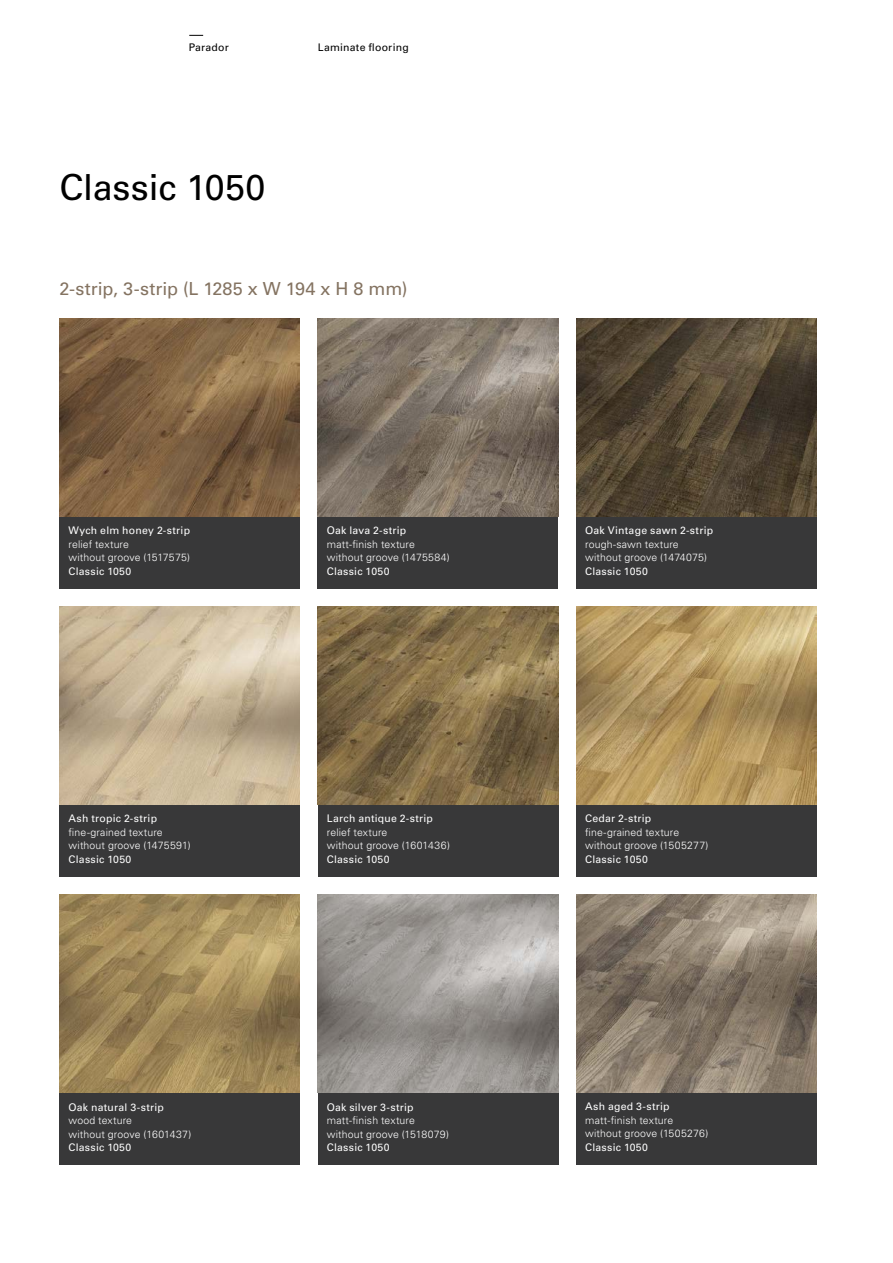
<style>
.page{position:relative;width:893px;height:1263px;background:#fff}
.page>*{position:absolute;margin:0;border:0;box-sizing:border-box;transform-origin:0 0}
.t1{font:36px "Univers LT Pro 55 Roman";letter-spacing:-.005em;color:#000}
.t2{font:18px "Univers LT Pro 55 Roman";color:#847361}
.t3{font:300 10.5px/13.5px "Univers LT Pro 45";letter-spacing:.01em;color:#fff}
.t4{font:10.5px "Univers LT Pro 55 Roman";letter-spacing:.025em;color:#fff}
.t5{font:10.5px "Univers LT Pro 55 Roman";letter-spacing:.02em;color:#000}
</style>
<div class="page">
<div style="left:318px;top:1092px;width:240px;height:72px;background:#383839"></div>
<div style="left:576px;top:516px;width:240px;height:72px;background:#383839"></div>
<div style="left:60px;top:804px;width:240px;height:72px;background:#383839"></div>
<div style="left:60px;top:516px;width:240px;height:72px;background:#383839"></div>
<div style="left:60px;top:1092px;width:240px;height:72px;background:#383839"></div>
<div style="left:576px;top:1092px;width:240px;height:72px;background:#383839"></div>
<div style="left:318px;top:804px;width:240px;height:72px;background:#383839"></div>
<div style="left:318px;top:516px;width:240px;height:72px;background:#383839"></div>
<div style="left:576px;top:804px;width:240px;height:72px;background:#383839"></div>
<img style="left:576px;top:606px;width:240px;height:198px">
<img style="left:60px;top:318px;width:240px;height:198px">
<img style="left:60px;top:894px;width:240px;height:198px">
<img style="left:318px;top:318px;width:240px;height:198px">
<img style="left:576px;top:318px;width:240px;height:198px">
<img style="left:318px;top:894px;width:240px;height:198px">
<img style="left:60px;top:606px;width:240px;height:198px">
<img style="left:318px;top:606px;width:240px;height:198px">
<img style="left:576px;top:894px;width:240px;height:198px">
<svg style="left:189px;top:35px;width:14px;height:1px"></svg>
<p class="t5" style="left:189px;top:41px;width:42px">Parador</p>
<p class="t5" style="left:318px;top:41px;width:92px">Laminate flooring</p>
<h1 class="t1" style="left:60px;top:166px;width:207px">Classic 1050</h1>
<h2 class="t2" style="left:60px;top:278px;width:350px">2-strip, 3-strip (L 1285 x W 194 x H 8 mm)</h2>
<p class="t4" style="left:69px;top:524px;width:123px">Wych elm honey 2-strip</p>
<p class="t3" style="left:69px;top:537px;width:123px">relief texture<br>without groove (1517575)</p>
<p class="t4" style="left:69px;top:565px;width:64px">Classic 1050</p>
<p class="t4" style="left:69px;top:812px;width:90px">Ash tropic 2-strip</p>
<p class="t3" style="left:69px;top:825px;width:123px">fine-grained texture without groove (1475591)</p>
<p class="t4" style="left:69px;top:853px;width:64px">Classic 1050</p>
<p class="t4" style="left:69px;top:1100px;width:97px">Oak natural 3-strip</p>
<p class="t3" style="left:69px;top:1113px;width:124px">wood texture<br>without groove (1601437)</p>
<p class="t4" style="left:69px;top:1141px;width:64px">Classic 1050</p>
<p class="t4" style="left:327px;top:524px;width:81px">Oak lava 2-strip</p>
<p class="t3" style="left:327px;top:537px;width:125px">matt-finish texture without groove (1475584)</p>
<p class="t4" style="left:327px;top:565px;width:64px">Classic 1050</p>
<p class="t4" style="left:327px;top:812px;width:108px">Larch antique 2-strip</p>
<p class="t3" style="left:327px;top:825px;width:125px">relief texture<br>without groove (1601436)</p>
<p class="t4" style="left:327px;top:853px;width:64px">Classic 1050</p>
<p class="t4" style="left:327px;top:1100px;width:88px">Oak silver 3-strip</p>
<p class="t3" style="left:327px;top:1113px;width:124px">matt-finish texture without groove (1518079)</p>
<p class="t4" style="left:327px;top:1141px;width:64px">Classic 1050</p>
<p class="t4" style="left:585px;top:524px;width:130px">Oak Vintage sawn 2-strip</p>
<p class="t3" style="left:585px;top:537px;width:124px">rough-sawn texture without groove (1474075)</p>
<p class="t4" style="left:585px;top:565px;width:64px">Classic 1050</p>
<p class="t4" style="left:585px;top:812px;width:68px">Cedar 2-strip</p>
<p class="t3" style="left:585px;top:825px;width:125px">fine-grained texture without groove (1505277)</p>
<p class="t4" style="left:585px;top:853px;width:64px">Classic 1050</p>
<p class="t4" style="left:585px;top:1100px;width:86px">Ash aged 3-strip</p>
<p class="t3" style="left:585px;top:1113px;width:125px">matt-finish texture without groove (1505276)</p>
<p class="t4" style="left:585px;top:1141px;width:64px">Classic 1050</p>
</div>
